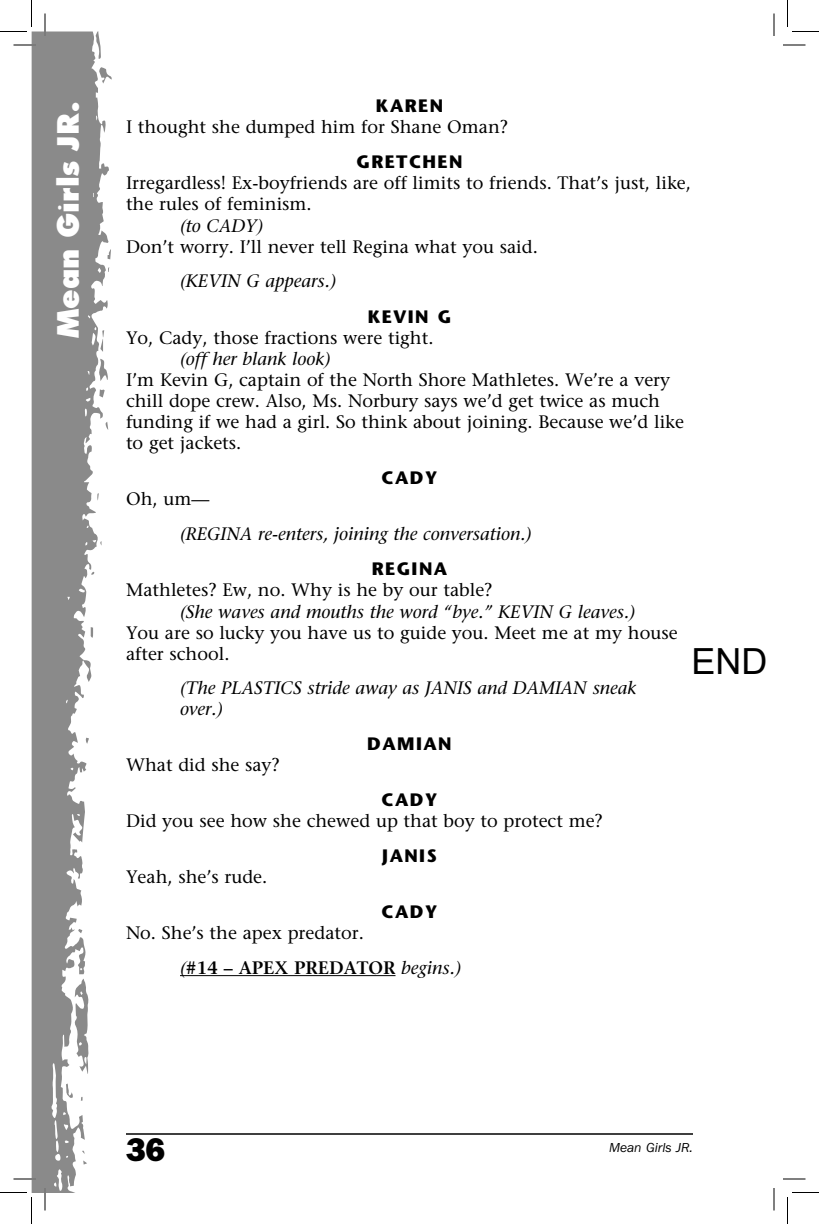
<style>
.page{position:relative;width:819px;height:1224px;background:#fff}
.page>*{position:absolute;margin:0;border:0;box-sizing:border-box;transform-origin:0 0}
.t1{font:36px "Arial";color:#000}
.t2{font:33px "ITC Franklin Gothic Std Hvy";color:#000}
.t3{font:900 30px "Futura";letter-spacing:.01em;color:#fff}
.t4{font:500 18px/21px "Stone Serif Std";color:#000}
.t5{font:italic 500 18px/21px "Stone Serif Std";color:#000}
.t6{font:700 18px "Stone Sans Std";letter-spacing:.08em;color:#000}
.t7{font:italic 13.5px "ITC Franklin Gothic Std";color:#000}
.s1{font-style:italic}
.s2{font-weight:600}
</style>
<div class="page">
<hr style="left:126px;top:1133px;width:567px;height:2px;background:#000">
<svg style="left:32px;top:32px;width:77px;height:1160px;fill:#8a8a8a"></svg>
<svg style="left:96px;top:32px;width:5px;height:27px"></svg>
<svg style="left:74px;top:979px;width:15px;height:95px"></svg>
<svg style="left:98px;top:359px;width:10px;height:22px"></svg>
<svg style="left:99px;top:67px;width:13px;height:17px"></svg>
<svg style="left:66px;top:1084px;width:7px;height:14px"></svg>
<svg style="left:99px;top:389px;width:6px;height:9px"></svg>
<svg style="left:91px;top:627px;width:2px;height:11px"></svg>
<svg style="left:108px;top:249px;width:3px;height:10px"></svg>
<svg style="left:105px;top:422px;width:3px;height:8px"></svg>
<svg style="left:85px;top:738px;width:4px;height:6px"></svg>
<svg style="left:78px;top:929px;width:4px;height:4px"></svg>
<svg style="left:97px;top:493px;width:2px;height:8px"></svg>
<svg style="left:100px;top:330px;width:4px;height:22px"></svg>
<svg style="left:83px;top:1160px;width:4px;height:5px"></svg>
<svg style="left:80px;top:1096px;width:3px;height:5px"></svg>
<svg style="left:82px;top:1150px;width:3px;height:4px"></svg>
<hr style="left:180px;top:975px;width:216px;height:1px;background:#000">
<hr style="left:14px;top:44px;width:22px;height:2px;background:#fff">
<hr style="left:14px;top:1178px;width:22px;height:2px;background:#fff">
<hr style="left:44px;top:14px;width:2px;height:22px;background:#fff">
<hr style="left:44px;top:1188px;width:2px;height:22px;background:#fff">
<svg style="left:14px;top:45px;width:22px;height:1px"></svg>
<svg style="left:783px;top:45px;width:23px;height:1px"></svg>
<svg style="left:14px;top:1179px;width:22px;height:1px"></svg>
<svg style="left:783px;top:1179px;width:23px;height:1px"></svg>
<svg style="left:45px;top:14px;width:1px;height:22px"></svg>
<svg style="left:45px;top:1188px;width:1px;height:22px"></svg>
<svg style="left:774px;top:14px;width:1px;height:22px"></svg>
<svg style="left:774px;top:1188px;width:1px;height:22px"></svg>
<svg style="left:0;top:0;width:32px;height:32px"></svg>
<svg style="left:0;top:1192px;width:32px;height:32px"></svg>
<svg style="left:787px;top:0;width:32px;height:32px"></svg>
<svg style="left:787px;top:1192px;width:32px;height:32px"></svg>
<h3 class="t3" style="left:47px;top:338px;width:238px;rotate:-90deg">Mean Girls JR.</h3>
<p class="t6" style="left:376px;top:95px;width:69px">KAREN</p>
<p class="t4" style="left:126px;top:117px;width:384px">I thought she dumped him for Shane Oman?</p>
<p class="t6" style="left:357px;top:151px;width:107px">GRETCHEN</p>
<p class="t4" style="left:126px;top:173px;width:567px">Irregardless! Ex-boyfriends are off limits to friends. That’s just, like, the rules of feminism.</p>
<p class="t5" style="left:180px;top:215px;width:85px">(to CADY)</p>
<p class="t4" style="left:126px;top:236px;width:413px">Don’t worry. I’ll never tell Regina what you said.</p>
<p class="t5" style="left:180px;top:271px;width:158px">(KEVIN G appears.)</p>
<p class="t6" style="left:368px;top:306px;width:85px">KEVIN G</p>
<p class="t4" style="left:126px;top:327px;width:309px">Yo, Cady, those fractions were tight.</p>
<p class="t5" style="left:180px;top:349px;width:152px">(off her blank look)</p>
<p class="t4" style="left:126px;top:369px;width:560px">I’m Kevin G, captain of the North Shore Mathletes. We’re a very chill dope crew. Also, Ms. Norbury says we’d get twice as much funding if we had a girl. So think about joining. Because we’d like to get jackets.</p>
<p class="t6" style="left:382px;top:467px;width:57px">CADY</p>
<p class="t4" style="left:126px;top:489px;width:85px">Oh, um—</p>
<p class="t5" style="left:180px;top:523px;width:353px">(REGINA re-enters, joining the conversation.)</p>
<p class="t6" style="left:372px;top:558px;width:77px">REGINA</p>
<p class="t4" style="left:126px;top:579px;width:368px">Mathletes? Ew, no. Why is he by our table?</p>
<p class="t5" style="left:180px;top:601px;width:457px">(She waves and mouths the word “bye.” KEVIN G leaves.)</p>
<p class="t4" style="left:126px;top:622px;width:553px">You are so lucky you have us to guide you. Meet me at my house after school.</p>
<p class="t5" style="left:180px;top:677px;width:458px">(The PLASTICS stride away as JANIS and DAMIAN sneak over.)</p>
<p class="t6" style="left:367px;top:733px;width:86px">DAMIAN</p>
<p class="t4" style="left:126px;top:754px;width:155px">What did she say?</p>
<p class="t6" style="left:382px;top:789px;width:57px">CADY</p>
<p class="t4" style="left:126px;top:811px;width:478px">Did you see how she chewed up that boy to protect me?</p>
<p class="t6" style="left:382px;top:845px;width:56px">JANIS</p>
<p class="t4" style="left:126px;top:867px;width:143px">Yeah, she’s rude.</p>
<p class="t6" style="left:382px;top:901px;width:57px">CADY</p>
<p class="t4" style="left:180px;top:916px;width:283px;line-height:34.5px;text-indent:-54px">No. She’s the apex predator.<br><span class="s1">(</span><span class="s2">#14 – APEX PREDATOR</span> <span class="s1">begins.)</span></p>
<h1 class="t1" style="left:692px;top:637px;width:77px">END</h1>
<h2 class="t2" style="left:126px;top:1130px;width:41px">36</h2>
<p class="t7" style="left:609px;top:1141px;width:85px">Mean Girls JR.</p>
</div>
